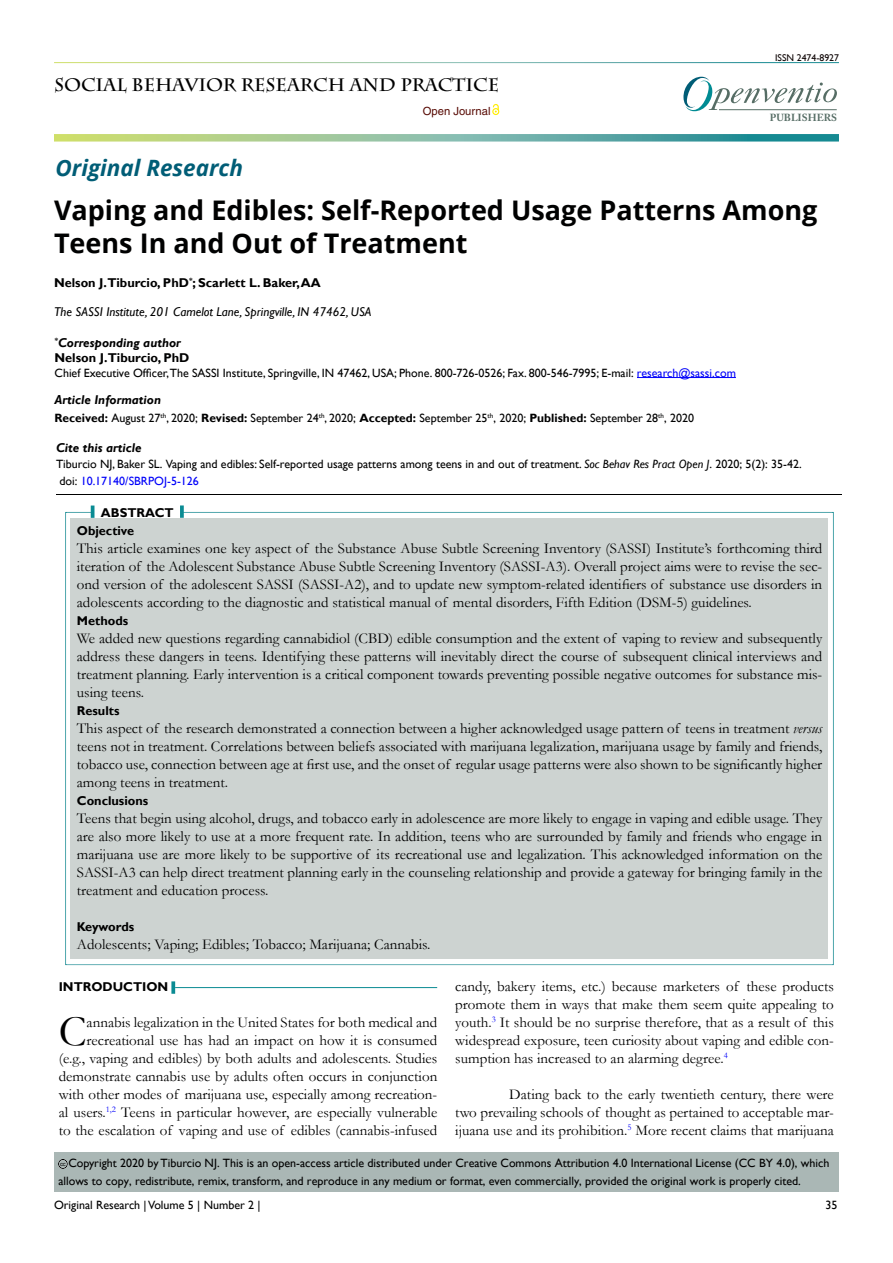
<style>
.page{position:relative;width:893px;height:1263px;background:#fff}
.page>*{position:absolute;margin:0;border:0;box-sizing:border-box;transform-origin:0 0}
.t1{font:43.8px "Garamond";color:#000}
.t2{font:700 27px/32.4px "Open Sans";color:#000101}
.t3{font:italic 700 22.5px "Open Sans";color:#015d76}
.t4{font:700 18px "Charlemagne Std";color:#000}
.t5{font:15px/18px "Garamond";color:#000;text-align:justify}
.t6{font:700 12.75px/15.3px "Gill Sans";color:#000101}
.t7{font:700 12.75px/18.1px "Gill Sans";color:#000}
.t8{font:italic 12.75px "Gill Sans";color:#000101}
.t9{font:italic 700 12.75px "Gill Sans";color:#000101}
.t10{font:italic 700 12.75px "Gill Sans";color:#000}
.t11{font:12px/16.5px "Gill Sans";color:#000101}
.t12{font:12px/18px "Gill Sans";color:#000}
.t13{font:11.25px "Helvetica LT Std";color:#580b05}
.t14{font:700 10.2px "Adobe Caslon Pro";color:#566d65}
.t15{font:9.75px "Gill Sans";color:#0a0000}
.t16{font:5.7px "Arial";color:#000}
.s1{font-style:italic}
.s2{color:#0000fa}
.s3{font-weight:700}
.s4{color:#000101}
</style>
<div class="page">
<svg style="left:54px;top:134px;width:785px;height:8px;background:#83bb9d"></svg>
<svg style="left:493px;top:104px;width:6px;height:10px"></svg>
<svg style="left:683px;top:77px;width:154px;height:35px"></svg>
<hr style="left:719px;top:109px;width:118px;height:1px;background:#566d65">
<hr style="left:637px;top:377px;width:99px;height:1px;background:#0000fa">
<div style="left:43px;top:484px;width:810px;height:13px;background:#f9f2f3;opacity:.75"></div>
<div style="left:54px;top:1152px;width:785px;height:39px;background:#aab7b5"></div>
<div style="left:45px;top:1146px;width:38px;height:24px;background:#f9f2f3;opacity:.75"></div>
<hr style="left:175px;top:987px;width:262px;height:1px;background:#0a8b93">
<svg style="left:171px;top:981px;width:4px;height:13px"></svg>
<div style="left:70px;top:518px;width:758px;height:441px;background:#cdd3d1"></div>
<svg style="left:91px;top:505px;width:3px;height:13px"></svg>
<svg style="left:180px;top:505px;width:4px;height:13px"></svg>
<p class="t4" style="left:54px;top:75px;width:447px">SOCIAL BEHAVIOR RESEARCH AND PRACTICE</p>
<p class="t15" style="left:775px;top:52px;width:65px">ISSN 2474-8927</p>
<h3 class="t3" style="left:55px;top:152px;width:189px">Original Research</h3>
<p class="t13" style="left:423px;top:105px;width:69px">Open Journal</p>
<p class="t14" style="left:770px;top:112px;width:69px">PUBLISHERS</p>
<h2 class="t2" style="left:54px;top:194px;width:765px">Vaping and Edibles: Self-Reported Usage Patterns Among<br>Teens In and Out of Treatment</h2>
<p class="t6" style="left:54px;top:275px;width:268px">Nelson J.Tiburcio, PhD<sup>*</sup>; Scarlett L. Baker, AA</p>
<p class="t8" style="left:54px;top:305px;width:319px">The SASSI Institute, 201 Camelot Lane, Springville, IN 47462, USA</p>
<p class="t6" style="left:55px;top:335px;width:136px"><sup>*</sup><span class="s1">Corresponding author<br></span>Nelson J.Tiburcio, PhD</p>
<p class="t11" style="left:55px;top:365px;width:683px">Chief Executive Officer,The SASSI Institute, Springville, IN 47462, USA; Phone. 800-726-0526; Fax. 800-546-7995; E-mail: <span class="s2">research@sassi.com</span></p>
<p class="t9" style="left:55px;top:392px;width:108px">Article Information</p>
<p class="t11" style="left:55px;top:410px;width:641px"><span class="s3">Received:</span> August 27<sup>th</sup>, 2020; <span class="s3">Revised:</span> September 24<sup>th</sup>, 2020; <span class="s3">Accepted:</span> September 25<sup>th</sup>, 2020; <span class="s3">Published:</span> September 28<sup>th</sup>, 2020</p>
<p class="t10" style="left:56px;top:440px;width:87px">Cite this article</p>
<p class="t11" style="left:56px;top:456px;width:747px">Tiburcio NJ, Baker SL. Vaping and edibles: Self-reported usage patterns among teens in and out of treatment. <span class="s1">Soc Behav Res Pract Open J</span>. 2020; 5(2): 35-42. doi: <span class="s2">10.17140/SBRPOJ-5-126</span></p>
<p class="t7" style="left:77px;top:504px;width:98px;text-indent:24px">ABSTRACT<br>Objective</p>
<p class="t5" style="left:77px;top:539px;width:747px">This article examines one key aspect of the Substance Abuse Subtle Screening Inventory (SASSI) Institute’s forthcoming third iteration of the Adolescent Substance Abuse Subtle Screening Inventory (SASSI-A3). Overall project aims were to revise the sec&shy;ond version of the adolescent SASSI (SASSI-A2), and to update new symptom-related identifiers of substance use disorders in adolescents according to the diagnostic and statistical manual of mental disorders, Fifth Edition (DSM-5) guidelines.</p>
<p class="t7" style="left:77px;top:612px;width:53px">Methods</p>
<p class="t5" style="left:77px;top:629px;width:747px">We added new questions regarding cannabidiol (CBD) edible consumption and the extent of vaping to review and subsequently address these dangers in teens. Identifying these patterns will inevitably direct the course of subsequent clinical interviews and treatment planning. Early intervention is a critical component towards preventing possible negative outcomes for substance mis&shy;using teens.</p>
<p class="t7" style="left:77px;top:702px;width:44px">Results</p>
<p class="t5" style="left:77px;top:719px;width:747px">This aspect of the research demonstrated a connection between a higher acknowledged usage pattern of teens in treatment <span class="s1">versus </span>teens not in treatment. Correlations between beliefs associated with marijuana legalization, marijuana usage by family and friends, tobacco use, connection between age at first use, and the onset of regular usage patterns were also shown to be significantly higher among teens in treatment.</p>
<p class="t7" style="left:77px;top:792px;width:73px">Conclusions</p>
<p class="t5" style="left:77px;top:809px;width:747px">Teens that begin using alcohol, drugs, and tobacco early in adolescence are more likely to engage in vaping and edible usage. They are also more likely to use at a more frequent rate. In addition, teens who are surrounded by family and friends who engage in marijuana use are more likely to be supportive of its recreational use and legalization. This acknowledged information on the SASSI-A3 can help direct treatment planning early in the counseling relationship and provide a gateway for bringing family in the treatment and education process.</p>
<p class="t7" style="left:77px;top:918px;width:59px">Keywords</p>
<p class="t5" style="left:77px;top:935px;width:355px">Adolescents; Vaping; Edibles; Tobacco; Marijuana; Cannabis.</p>
<p class="t7" style="left:59px;top:978px;width:111px">INTRODUCTION</p>
<h1 class="t1" style="left:59px;top:1002px;width:29px">C</h1>
<p class="t5" style="left:59px;top:1013px;width:380px;text-align:right">annabis legalization in the United States for both medical and recreational use has had an impact on how it is consumed (e.g., vaping and edibles) by both adults and adolescents. Studies demonstrate cannabis use by adults often occurs in conjunction with other modes of marijuana use, especially among recreation&shy;al users.<sup>1,2</sup> Teens in particular however, are especially vulnerable to the escalation of vaping and use of edibles (cannabis-infused</p>
<p class="t5" style="left:455px;top:977px;width:380px">candy, bakery items, etc.) because marketers of these products promote them in ways that make them seem quite appealing to youth.<sup>3</sup> It should be no surprise therefore, that as a result of this widespread exposure, teen curiosity about vaping and edible con&shy;sumption has increased to an alarming degree.<sup>4</sup></p>
<p class="t5" style="left:455px;top:1085px;width:380px;text-indent:54px">Dating back to the early twentieth century, there were two prevailing schools of thought as pertained to acceptable mar&shy;ijuana use and its prohibition.<sup>5</sup> More recent claims that marijuana</p>
<p class="t12" style="left:58px;top:1154px;width:772px;text-indent:10px">Copyright 2020 by <span class="s4">Tiburcio NJ</span>. This is an open-access article distributed under Creative Commons Attribution 4.0 International License (CC BY 4.0), which allows to copy, redistribute, remix, transform, and reproduce in any medium or format, even commercially, provided the original work is properly cited.</p>
<p class="t16" style="left:60px;top:1160px;width:7px">cc</p>
<p class="t12" style="left:54px;top:1196px;width:208px">Original Research | Volume 5 | Number 2 |</p>
<p class="t12" style="left:825px;top:1196px;width:13px">35</p>
</div>
